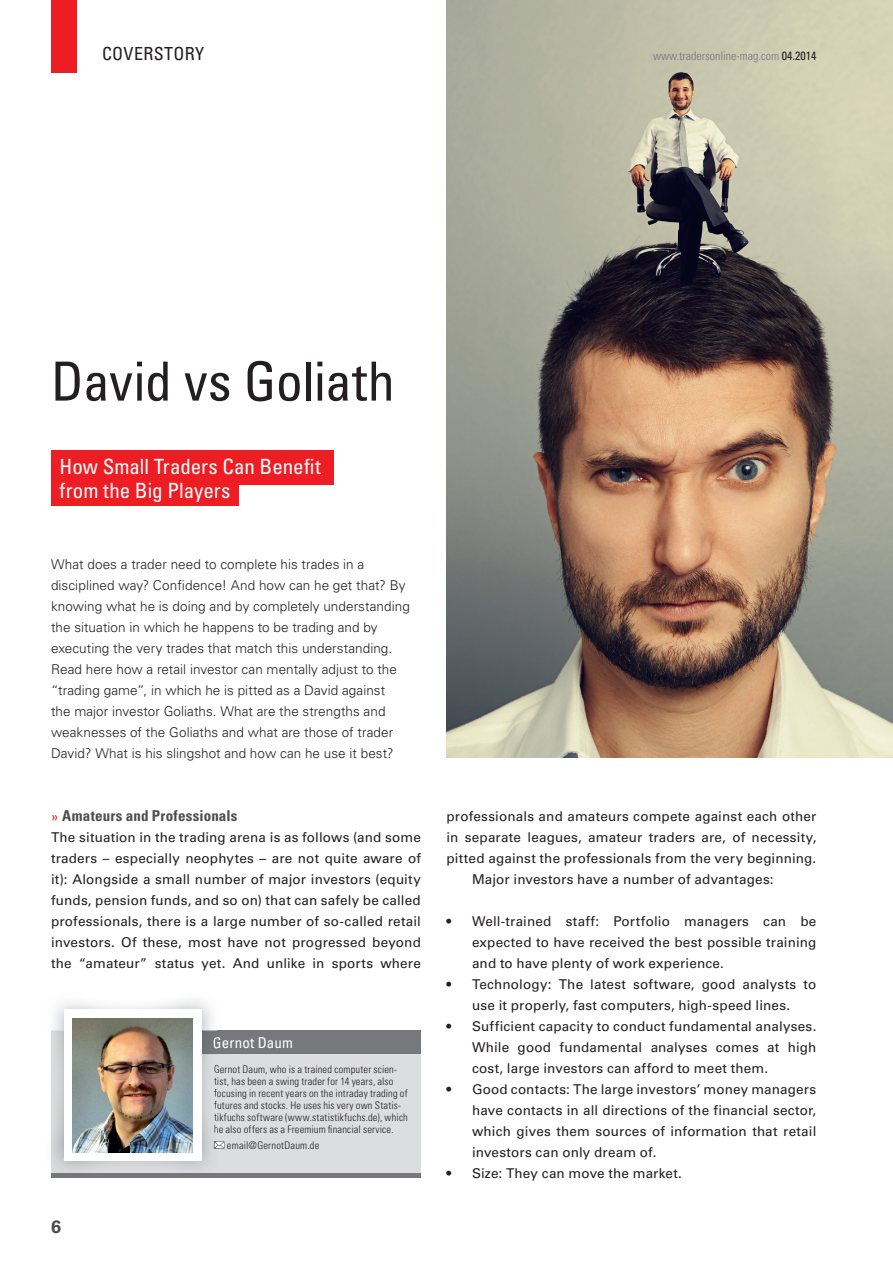
<style>
.page{position:relative;width:893px;height:1263px;background:#fff}
.page>*{position:absolute;margin:0;border:0;box-sizing:border-box;transform-origin:0 0}
.t1{font:condensed 54px "Univers LT";letter-spacing:-.015em;color:#231f20}
.t2{font:condensed 21px/24px "Univers LT";letter-spacing:-.005em;color:#fff}
.t3{font:condensed 18px "Univers LT";letter-spacing:.02em;color:#231f20}
.t4{font:700 18px "Univers LT";color:#4b4c4d}
.t5{font:700 condensed 15px "Univers LT";letter-spacing:.015em;color:#4b4c4d}
.t6{font:condensed 15px "Univers LT";letter-spacing:.005em;color:#fff}
.t7{font:13.5px/21px "Univers LT";letter-spacing:.01em;color:#231f20;text-align:justify}
.t8{font:300 13.5px/21px "Univers LT";letter-spacing:.005em;color:#231f20}
.t9{font:300 condensed 12px "Univers LT";color:#76787b}
.t10{font:300 condensed 10.5px/12px "Univers LT";letter-spacing:.015em;color:#231f20}
.s1{font-weight:400;color:#231f20}
.s2{font-weight:400;font-stretch:normal;font-size:13.5px;color:#ee1d23}
</style>
<div class="page">
<img style="left:446px;top:0;width:447px;height:758px">
<div style="left:51px;top:0;width:26px;height:72px;background:#ee1d23"></div>
<div style="left:51px;top:450px;width:283px;height:34px;background:#ee1d23"></div>
<div style="left:51px;top:1031px;width:370px;height:147px;background:#dcdddf"></div>
<div style="left:183px;top:1031px;width:238px;height:23px;background:#76787b"></div>
<div style="left:51px;top:1173px;width:370px;height:5px;background:#76787b"></div>
<img style="left:51px;top:1031px;width:166px;height:142px">
<img style="left:201px;top:1031px;width:16px;height:23px">
<svg style="left:214px;top:1037px;width:3px;height:11px"></svg>
<svg style="left:214px;top:1065px;width:3px;height:67px"></svg>
<svg style="left:214px;top:1141px;width:11px;height:8px"></svg>
<div style="left:64px;top:1010px;width:137px;height:151px;background:#fff"></div>
<img style="left:72px;top:1018px;width:121px;height:134px">
<div style="left:51px;top:472px;width:188px;height:34px;background:#ee1d23"></div>
<h3 class="t3" style="left:102px;top:42px;width:104px">coverstory</h3>
<p class="t9" style="left:653px;top:48px;width:165px">www.tradersonline-mag.com <span class="s1">04.2014</span></p>
<h1 class="t1" style="left:51px;top:347px;width:345px">David vs Goliath</h1>
<h2 class="t2" style="left:60px;top:454px;width:263px">How small traders can Benefit from the Big Players</h2>
<p class="t8" style="left:51px;top:553px;width:360px">What does a trader need to complete his trades in a disciplined way? Confidence! And how can he get that? By knowing what he is doing and by completely understanding the situation in which he happens to be trading and by executing the very trades that match this understanding.<br>Read here how a retail investor can mentally adjust to the “trading game”, in which he is pitted as a David against<br>the major investor Goliaths. What are the strengths and weaknesses of the Goliaths and what are those of trader David? What is his slingshot and how can he use it best?</p>
<p class="t5" style="left:51px;top:806px;width:188px"><span class="s2">»</span> Amateurs and Professionals</p>
<p class="t7" style="left:51px;top:826px;width:371px">The situation in the trading arena is as follows (and some traders – especially neophytes – are not quite aware of it): Alongside a small number of major investors (equity funds, pension funds, and so on) that can safely be called professionals, there is a large number of so-called retail investors. Of these, most have not progressed beyond the “amateur” status yet. And unlike in sports where</p>
<h3 class="t4" style="left:51px;top:1216px;width:12px">6</h3>
<p class="t6" style="left:213px;top:1033px;width:82px">Gernot Daum</p>
<p class="t10" style="left:214px;top:1063px;width:196px">Gernot Daum, who is a trained computer scien&shy;tist, has been a swing trader for 14 years, also focusing in recent years on the intraday trading of futures and stocks. He uses his very own Statis&shy;tikfuchs software (www.statistikfuchs.de), which he also offers as a Freemium financial service.</p>
<p class="t10" style="left:227px;top:1139px;width:94px">email@GernotDaum.de</p>
<p class="t7" style="left:446px;top:805px;width:371px">professionals and amateurs compete against each other</p>
<p class="t7" style="left:446px;top:826px;width:371px">in separate leagues, amateur traders are, of necessity,</p>
<p class="t7" style="left:446px;top:847px;width:371px">pitted against the professionals from the very beginning.</p>
<p class="t7" style="left:472px;top:868px;width:303px">Major investors have a number of advantages:</p>
<p class="t7" style="left:472px;top:910px;width:346px;text-indent:-26px">• Well-trained staff: Portfolio managers can be expected to have received the best possible training and to have plenty of work experience.</p>
<p class="t7" style="left:446px;top:973px;width:371px;text-align:center">• Technology: The latest software, good analysts to use it properly, fast computers, high-speed lines.</p>
<p class="t7" style="left:472px;top:1015px;width:346px;text-indent:-26px">• Sufficient capacity to conduct fundamental analyses.<br>While good fundamental analyses comes at high cost, large investors can afford to meet them.</p>
<p class="t7" style="left:472px;top:1078px;width:346px;text-indent:-26px">• Good contacts: The large investors’ money managers have contacts in all directions of the financial sector, which gives them sources of information that retail investors can only dream of.</p>
<p class="t7" style="left:446px;top:1162px;width:237px">• Size: They can move the market.</p>
</div>
